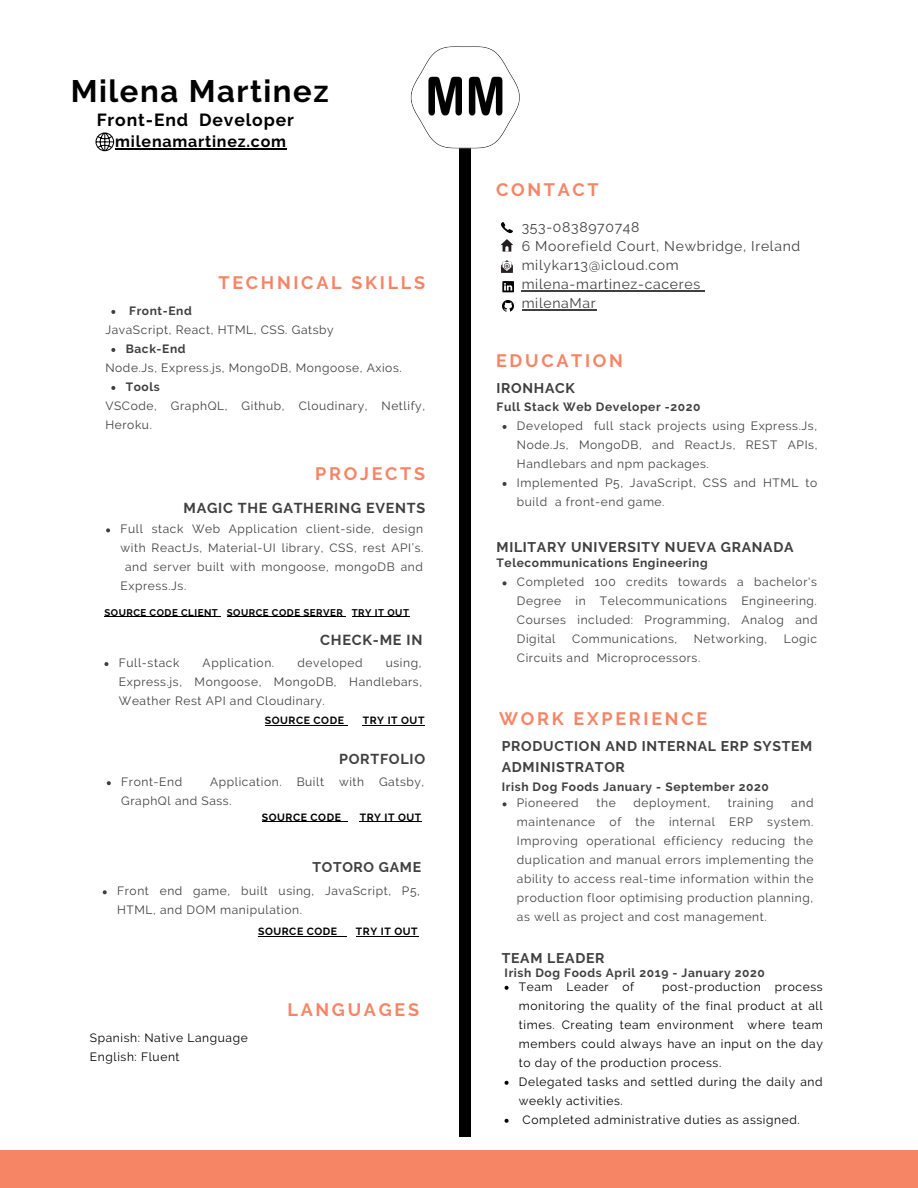
<style>
.page{position:relative;width:918px;height:1188px;background:#fff}
.page>*{position:absolute;margin:0;border:0;box-sizing:border-box;transform-origin:0 0}
.t1{font:700 31.05px "Raleway";letter-spacing:.05em;color:#000}
.t2{font:700 18px "Raleway";letter-spacing:.15em;color:#f68566}
.t3{font:700 17.55px "Raleway";letter-spacing:.05em;color:#000}
.t4{font:700 16.05px "Raleway";letter-spacing:.05em;color:#000}
.t5{font:700 14.55px "Raleway";letter-spacing:.05em;color:#404040}
.t6{font:700 14.4px "Raleway";letter-spacing:.05em;color:#404040}
.t7{font:700 14.25px "Raleway";letter-spacing:.05em;color:#404040}
.t8{font:700 13.95px/21.3px "Raleway";letter-spacing:.05em;color:#404040}
.t9{font:13.95px "Raleway";letter-spacing:.05em;color:#404040}
.t10{font:12px/19px "Raleway";letter-spacing:.05em;color:#404040;text-align:justify}
.t11{font:12px/19px "Raleway";letter-spacing:.05em;color:#000;text-align:justify}
.t12{font:700 12px "Raleway";letter-spacing:.05em;color:#404040}
.t13{font:700 10.5px "Raleway";letter-spacing:.05em;color:#000}
.t14{font:700 9.75px "Raleway";letter-spacing:.05em;color:#000}
</style>
<div class="page">
<div style="left:459px;top:147px;width:11px;height:990px;background:#000"></div>
<div style="left:0;top:1151px;width:918px;height:37px;background:#f68566"></div>
<img style="left:410px;top:46px;width:110px;height:105px">
<svg style="left:96px;top:133px;width:18px;height:18px"></svg>
<svg style="left:501px;top:222px;width:12px;height:30px"></svg>
<svg style="left:501px;top:260px;width:12px;height:13px"></svg>
<svg style="left:502px;top:281px;width:12px;height:11px"></svg>
<svg style="left:502px;top:300px;width:12px;height:12px"></svg>
<svg style="left:503px;top:425px;width:4px;height:4px"></svg>
<svg style="left:503px;top:482px;width:4px;height:4px"></svg>
<svg style="left:503px;top:581px;width:4px;height:4px"></svg>
<svg style="left:111px;top:310px;width:4px;height:4px"></svg>
<svg style="left:111px;top:348px;width:4px;height:4px"></svg>
<svg style="left:111px;top:386px;width:4px;height:4px"></svg>
<hr style="left:522px;top:290px;width:179px;height:1px;background:#404040">
<hr style="left:522px;top:309px;width:75px;height:2px;background:#404040">
<hr style="left:115px;top:148px;width:172px;height:1px;background:#000">
<svg style="left:503px;top:802px;width:4px;height:4px"></svg>
<svg style="left:505px;top:986px;width:4px;height:4px"></svg>
<svg style="left:505px;top:1081px;width:4px;height:4px"></svg>
<svg style="left:505px;top:1119px;width:4px;height:4px"></svg>
<svg style="left:106px;top:528px;width:4px;height:4px"></svg>
<hr style="left:104px;top:616px;width:114px;height:1px;background:#000">
<hr style="left:227px;top:616px;width:116px;height:1px;background:#000">
<hr style="left:352px;top:616px;width:58px;height:1px;background:#000">
<svg style="left:104px;top:662px;width:4px;height:4px"></svg>
<hr style="left:265px;top:725px;width:80px;height:1px;background:#000">
<hr style="left:363px;top:725px;width:62px;height:1px;background:#000">
<svg style="left:107px;top:781px;width:4px;height:4px"></svg>
<hr style="left:262px;top:821px;width:80px;height:1px;background:#000">
<hr style="left:360px;top:821px;width:62px;height:1px;background:#000">
<svg style="left:103px;top:890px;width:4px;height:4px"></svg>
<hr style="left:258px;top:936px;width:80px;height:1px;background:#000">
<hr style="left:356px;top:936px;width:62px;height:1px;background:#000">
<p class="t1" style="left:71px;top:73px;width:259px">Milena Martinez</p>
<p class="t3" style="left:97px;top:110px;width:199px">Front-End Developer</p>
<p class="t4" style="left:115px;top:132px;width:172px">milenamartinez.com</p>
<p class="t2" style="left:219px;top:272px;width:208px">TECHNICAL SKILLS</p>
<p class="t12" style="left:129px;top:304px;width:64px">Front-End</p>
<p class="t12" style="left:126px;top:342px;width:61px">Back-End</p>
<p class="t12" style="left:126px;top:380px;width:36px">Tools</p>
<p class="t10" style="left:105px;top:320px;width:230px">JavaScript, React, HTML, CSS. Gatsby</p>
<p class="t10" style="left:105px;top:358px;width:298px">Node.Js, Express.js, MongoDB, Mongoose, Axios.</p>
<p class="t10" style="left:105px;top:396px;width:321px">VSCode, GraphQL, Github, Cloudinary, Netlify,<br>Heroku.</p>
<p class="t2" style="left:315px;top:463px;width:111px">PROJECTS</p>
<p class="t6" style="left:184px;top:500px;width:243px">MAGIC THE GATHERING EVENTS</p>
<p class="t10" style="left:120px;top:520px;width:304px">Full stack Web Application client-side, design</p>
<p class="t10" style="left:120px;top:539px;width:304px">with ReactJs, Material-UI library, CSS, rest API’s.</p>
<p class="t10" style="left:125px;top:558px;width:299px">and server built with mongoose, mongoDB and</p>
<p class="t10" style="left:120px;top:577px;width:67px">Express.Js.</p>
<p class="t14" style="left:104px;top:606px;width:306px">SOURCE CODE CLIENT SOURCE CODE SERVER TRY IT OUT</p>
<p class="t5" style="left:320px;top:632px;width:104px">CHECK-ME IN</p>
<p class="t10" style="left:119px;top:653px;width:62px">Full-stack</p>
<p class="t10" style="left:203px;top:653px;width:73px">Application.</p>
<p class="t10" style="left:297px;top:653px;width:67px">developed</p>
<p class="t10" style="left:119px;top:653px;width:305px;text-indent:267px">using, Express.js, Mongoose, MongoDB, Handlebars, Weather Rest API and Cloudinary.</p>
<p class="t13" style="left:265px;top:714px;width:81px">SOURCE CODE</p>
<p class="t13" style="left:363px;top:714px;width:63px">TRY IT OUT</p>
<p class="t7" style="left:339px;top:751px;width:88px">PORTFOLIO</p>
<p class="t10" style="left:121px;top:772px;width:63px">Front-End</p>
<p class="t10" style="left:121px;top:772px;width:305px;text-indent:89px">Application. Built with Gatsby,<br>GraphQl and Sass.</p>
<p class="t13" style="left:262px;top:811px;width:81px">SOURCE CODE</p>
<p class="t13" style="left:360px;top:811px;width:63px">TRY IT OUT</p>
<p class="t8" style="left:312px;top:856px;width:110px">TOTORO GAME</p>
<p class="t10" style="left:117px;top:882px;width:304px">Front end game, built using, JavaScript, P5,<br>HTML, and DOM manipulation.</p>
<p class="t13" style="left:258px;top:925px;width:81px">SOURCE CODE</p>
<p class="t13" style="left:356px;top:925px;width:63px">TRY IT OUT</p>
<p class="t11" style="left:90px;top:1029px;width:159px">Spanish: Native Language</p>
<p class="t11" style="left:90px;top:1048px;width:91px">English: Fluent</p>
<p class="t2" style="left:288px;top:999px;width:133px">LANGUAGES</p>
<p class="t2" style="left:496px;top:179px;width:104px">CONTACT</p>
<p class="t9" style="left:522px;top:219px;width:119px">353-0838970748</p>
<p class="t9" style="left:522px;top:238px;width:280px">6 Moorefield Court, Newbridge, Ireland</p>
<p class="t9" style="left:522px;top:257px;width:159px">milykar13@icloud.com</p>
<p class="t9" style="left:522px;top:276px;width:180px">milena-martinez-caceres</p>
<p class="t9" style="left:522px;top:295px;width:76px">milenaMar</p>
<p class="t2" style="left:496px;top:350px;width:128px">EDUCATION</p>
<p class="t8" style="left:497px;top:377px;width:80px">IRONHACK</p>
<p class="t12" style="left:497px;top:400px;width:205px">Full Stack Web Developer -2020</p>
<p class="t10" style="left:517px;top:416px;width:302px">Developed full stack projects using Express.Js, Node.Js, MongoDB, and ReactJs, REST APIs, Handlebars and npm packages.</p>
<p class="t10" style="left:517px;top:473px;width:302px">Implemented P5, JavaScript, CSS and HTML to build a front-end game.</p>
<p class="t8" style="left:497px;top:536px;width:298px">MILITARY UNIVERSITY NUEVA GRANADA</p>
<p class="t12" style="left:497px;top:556px;width:213px">Telecommunications Engineering</p>
<p class="t10" style="left:517px;top:573px;width:302px">Completed 100 credits towards a bachelor's Degree in Telecommunications Engineering.<br>Courses included: Programming, Analog and Digital</p>
<p class="t10" style="left:572px;top:630px;width:107px">Communications,</p>
<p class="t10" style="left:694px;top:630px;width:75px">Networking,</p>
<p class="t10" style="left:784px;top:630px;width:35px">Logic</p>
<p class="t10" style="left:517px;top:649px;width:185px">Circuits and Microprocessors.</p>
<p class="t2" style="left:499px;top:708px;width:210px">WORK EXPERIENCE</p>
<p class="t8" style="left:502px;top:735px;width:312px">PRODUCTION AND INTERNAL ERP SYSTEM<br>ADMINISTRATOR</p>
<p class="t12" style="left:502px;top:780px;width:269px">Irish Dog Foods January - September 2020</p>
<p class="t10" style="left:517px;top:794px;width:298px;text-indent:274px">and maintenance of the internal ERP system.<br>Improving operational efficiency reducing the duplication and manual errors implementing the ability to access real-time information within the production floor optimising production planning, as well as project and cost management.</p>
<p class="t10" style="left:517px;top:794px;width:63px">Pioneered</p>
<p class="t10" style="left:597px;top:794px;width:21px">the</p>
<p class="t10" style="left:634px;top:794px;width:78px">deployment,</p>
<p class="t10" style="left:728px;top:794px;width:47px">training</p>
<p class="t8" style="left:502px;top:948px;width:104px">TEAM LEADER</p>
<p class="t12" style="left:505px;top:965px;width:262px">Irish Dog Foods April 2019 - January 2020</p>
<p class="t11" style="left:519px;top:977px;width:117px">Team Leader of</p>
<p class="t11" style="left:519px;top:977px;width:305px;text-indent:143px">post-production process monitoring the quality of the final product at all times. Creating team environment where team members could always have an input on the day to day of the production process.</p>
<p class="t11" style="left:519px;top:1072px;width:305px">Delegated tasks and settled during the daily and weekly activities.</p>
<p class="t11" style="left:523px;top:1110px;width:279px">Completed administrative duties as assigned.</p>
</div>
